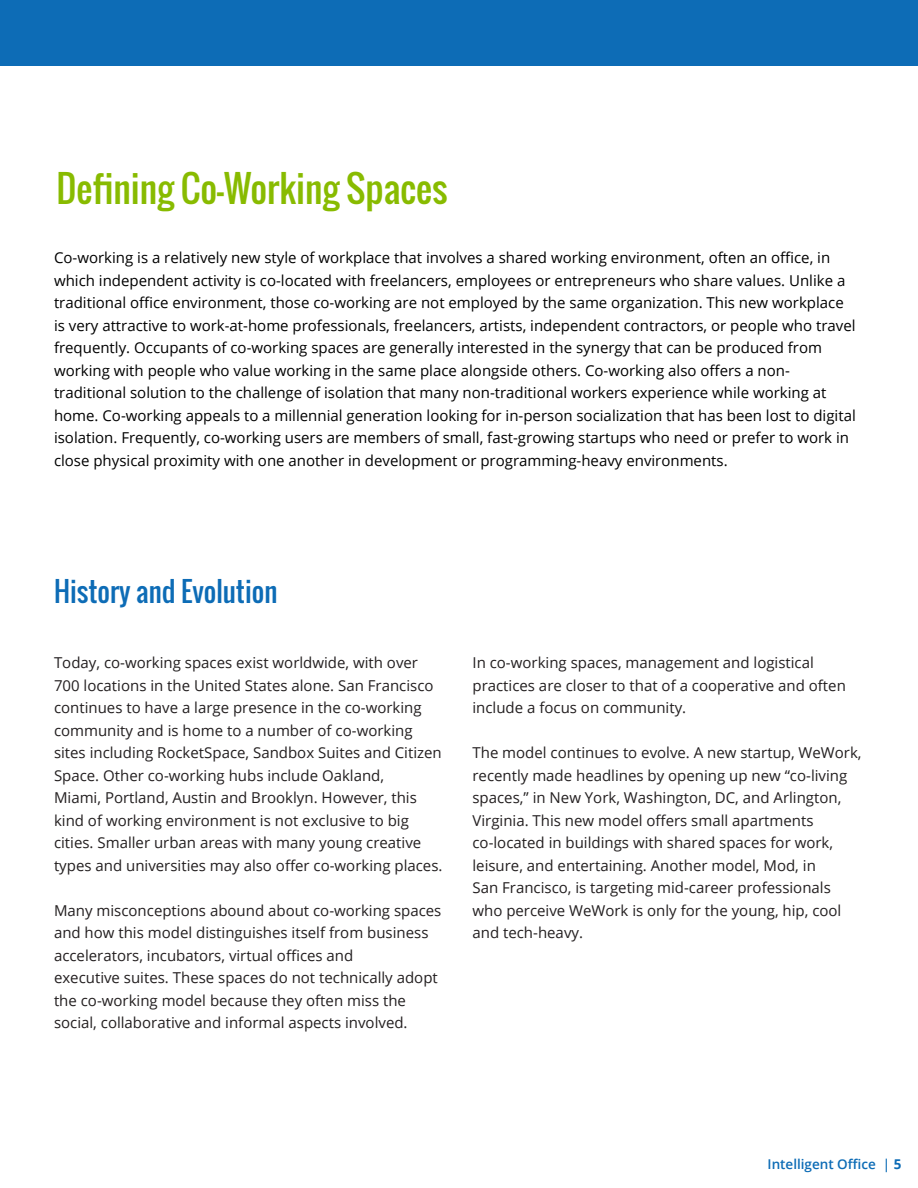
<style>
.page{position:relative;width:918px;height:1188px;background:#fff}
.page>*{position:absolute;margin:0;border:0;box-sizing:border-box;transform-origin:0 0}
.t1{font:36px "Oswald";color:#8b0}
.t2{font:27px "Oswald";color:#0d6cb6}
.t3{font:15px/22.5px "Open Sans";color:#231f20}
.t4{font:15px/22.5px "Open Sans";color:#000}
.t5{font:600 13.5px "Open Sans";color:#0d6cb6}
.s1{font-weight:700}
</style>
<div class="page">
<div style="left:0;top:0;width:918px;height:66px;background:#0d6cb6"></div>
<p class="t1" style="left:56px;top:162px;width:393px">Defining Co-Working Spaces</p>
<p class="t4" style="left:54px;top:246px;width:803px">Co-working is a relatively new style of workplace that involves a shared working environment, often an office, in which independent activity is co-located with freelancers, employees or entrepreneurs who share values. Unlike a traditional office environment, those co-working are not employed by the same organization. This new workplace is very attractive to work-at-home professionals, freelancers, artists, independent contractors, or people who travel frequently. Occupants of co-working spaces are generally interested in the synergy that can be produced from working with people who value working in the same place alongside others. Co-working also offers a non-</p>
<p class="t4" style="left:54px;top:381px;width:803px">traditional solution to the challenge of isolation that many non-traditional workers experience while working at home. Co-working appeals to a millennial generation looking for in-person socialization that has been lost to digital isolation. Frequently, co-working users are members of small, fast-growing startups who need or prefer to work in close physical proximity with one another in development or programming-heavy environments.</p>
<p class="t2" style="left:54px;top:571px;width:225px">History and Evolution</p>
<p class="t3" style="left:54px;top:651px;width:389px">Today, co-working spaces exist worldwide, with over 700 locations in the United States alone. San Francisco continues to have a large presence in the co-working community and is home to a number of co-working sites including RocketSpace, Sandbox Suites and Citizen Space. Other co-working hubs include Oakland,</p>
<p class="t3" style="left:54px;top:786px;width:390px">Miami, Portland, Austin and Brooklyn. However, this kind of working environment is not exclusive to big cities. Smaller urban areas with many young creative types and universities may also offer co-working places.</p>
<p class="t3" style="left:54px;top:899px;width:389px">Many misconceptions abound about co-working spaces and how this model distinguishes itself from business accelerators, incubators, virtual offices and</p>
<p class="t3" style="left:54px;top:966px;width:385px">executive suites. These spaces do not technically adopt the co-working model because they often miss the</p>
<p class="t3" style="left:54px;top:1011px;width:355px">social, collaborative and informal aspects involved.</p>
<p class="t3" style="left:472px;top:651px;width:375px">In co-working spaces, management and logistical practices are closer to that of a cooperative and often include a focus on community.</p>
<p class="t3" style="left:472px;top:741px;width:391px">The model continues to evolve. A new startup, WeWork, recently made headlines by opening up new “co-living spaces,” in New York, Washington, DC, and Arlington, Virginia. This new model offers small apartments</p>
<p class="t3" style="left:472px;top:831px;width:362px">co-located in buildings with shared spaces for work, leisure, and entertaining. Another model, Mod, in</p>
<p class="t3" style="left:472px;top:876px;width:370px">San Francisco, is targeting mid-career professionals who perceive WeWork is only for the young, hip, cool and tech-heavy.</p>
<p class="t5" style="left:768px;top:1155px;width:136px">Intelligent Office | <span class="s1">5</span></p>
</div>
